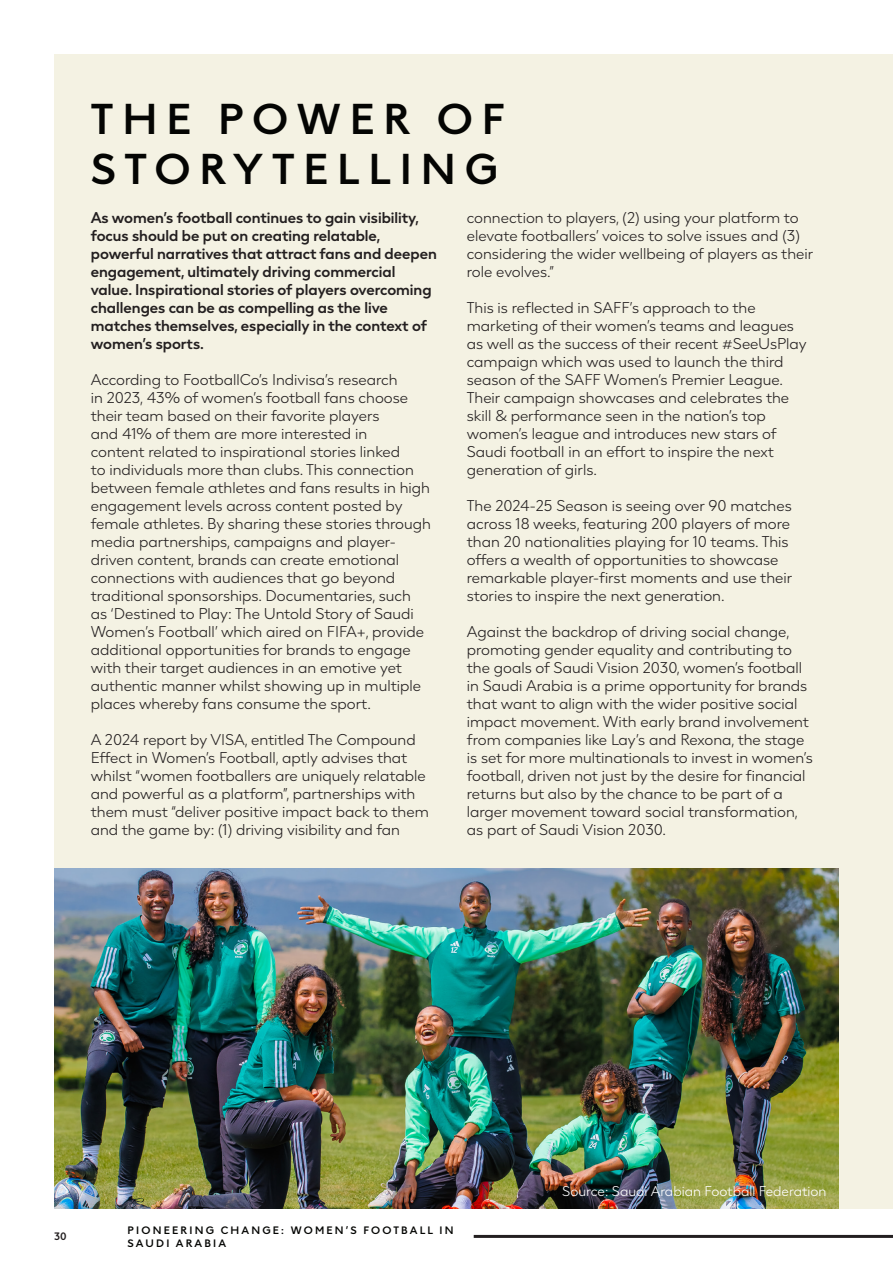
<style>
.page{position:relative;width:893px;height:1263px;background:#fff}
.page>*{position:absolute;margin:0;border:0;box-sizing:border-box;transform-origin:0 0}
.t1{font:500 42px/50.4px "NEOM Sans";letter-spacing:.21em;color:#040503}
.t2{font:300 15px/18px "NEOM Sans AR Headline";color:#231f20}
.t3{font:500 15px/18px "NEOM Sans AR Headline";color:#231f20}
.t4{font:300 13.5px "NEOM Sans";color:#fff}
.t5{font:500 10.5px/12.6px "NEOM Sans";letter-spacing:.21em;color:#040503}
.t6{font:500 10.5px "NEOM Sans";color:#231f20}
</style>
<div class="page">
<div style="left:54px;top:54px;width:839px;height:1155px;background:#f4f2e3"></div>
<img style="left:54px;top:868px;width:785px;height:341px">
<img style="left:550px;top:1173px;width:289px;height:36px">
<p class="t1" style="left:91px;top:94px;width:415px">THE POWER OF<br>STORYTELLING</p>
<p class="t3" style="left:91px;top:209px;width:348px">As women’s football continues to gain visibility, focus should be put on creating relatable, powerful narratives that attract fans and deepen engagement, ultimately driving commercial value. Inspirational stories of players overcoming challenges can be as compelling as the live matches themselves, especially in the context of women’s sports.</p>
<p class="t2" style="left:91px;top:372px;width:342px">According to FootballCo’s Indivisa’s research<br>in 2023, 43% of women’s football fans choose their team based on their favorite players<br>and 41% of them are more interested in<br>content related to inspirational stories linked<br>to individuals more than clubs. This connection between female athletes and fans results in high engagement levels across content posted by female athletes. By sharing these stories through media partnerships, campaigns and player&shy;driven content, brands can create emotional connections with audiences that go beyond traditional sponsorships. Documentaries, such as ‘Destined to Play: The Untold Story of Saudi Women’s Football’ which aired on FIFA+, provide additional opportunities for brands to engage with their target audiences in an emotive yet authentic manner whilst showing up in multiple places whereby fans consume the sport.</p>
<p class="t2" style="left:91px;top:732px;width:340px">A 2024 report by VISA, entitled The Compound Effect in Women’s Football, aptly advises that whilst “women footballers are uniquely relatable and powerful as a platform”, partnerships with them must “deliver positive impact back to them and the game by: (1) driving visibility and fan</p>
<p class="t2" style="left:467px;top:210px;width:348px">connection to players, (2) using your platform to elevate footballers’ voices to solve issues and (3) considering the wider wellbeing of players as their role evolves.”</p>
<p class="t2" style="left:467px;top:300px;width:341px">This is reflected in SAFF’s approach to the marketing of their women’s teams and leagues as well as the success of their recent #SeeUsPlay campaign which was used to launch the third season of the SAFF Women’s Premier League.<br>Their campaign showcases and celebrates the skill &amp; performance seen in the nation’s top women’s league and introduces new stars of Saudi football in an effort to inspire the next generation of girls.</p>
<p class="t2" style="left:467px;top:498px;width:327px">The 2024-25 Season is seeing over 90 matches across 18 weeks, featuring 200 players of more than 20 nationalities playing for 10 teams. This offers a wealth of opportunities to showcase remarkable player-first moments and use their stories to inspire the next generation.</p>
<p class="t2" style="left:467px;top:624px;width:348px">Against the backdrop of driving social change, promoting gender equality and contributing to the goals of Saudi Vision 2030, women’s football in Saudi Arabia is a prime opportunity for brands that want to align with the wider positive social impact movement. With early brand involvement from companies like Lay’s and Rexona, the stage is set for more multinationals to invest in women’s football, driven not just by the desire for financial returns but also by the chance to be part of a larger movement toward social transformation, as part of Saudi Vision 2030.</p>
<p class="t6" style="left:54px;top:1230px;width:14px">30</p>
<p class="t5" style="left:128px;top:1224px;width:327px">PIONEERING CHANGE: WOMEN’S FOOTBALL IN<br>SAUDI ARABIA</p>
<p class="t4" style="left:562px;top:1183px;width:266px">Source: Saudi Arabian Football Federation</p>
</div>
